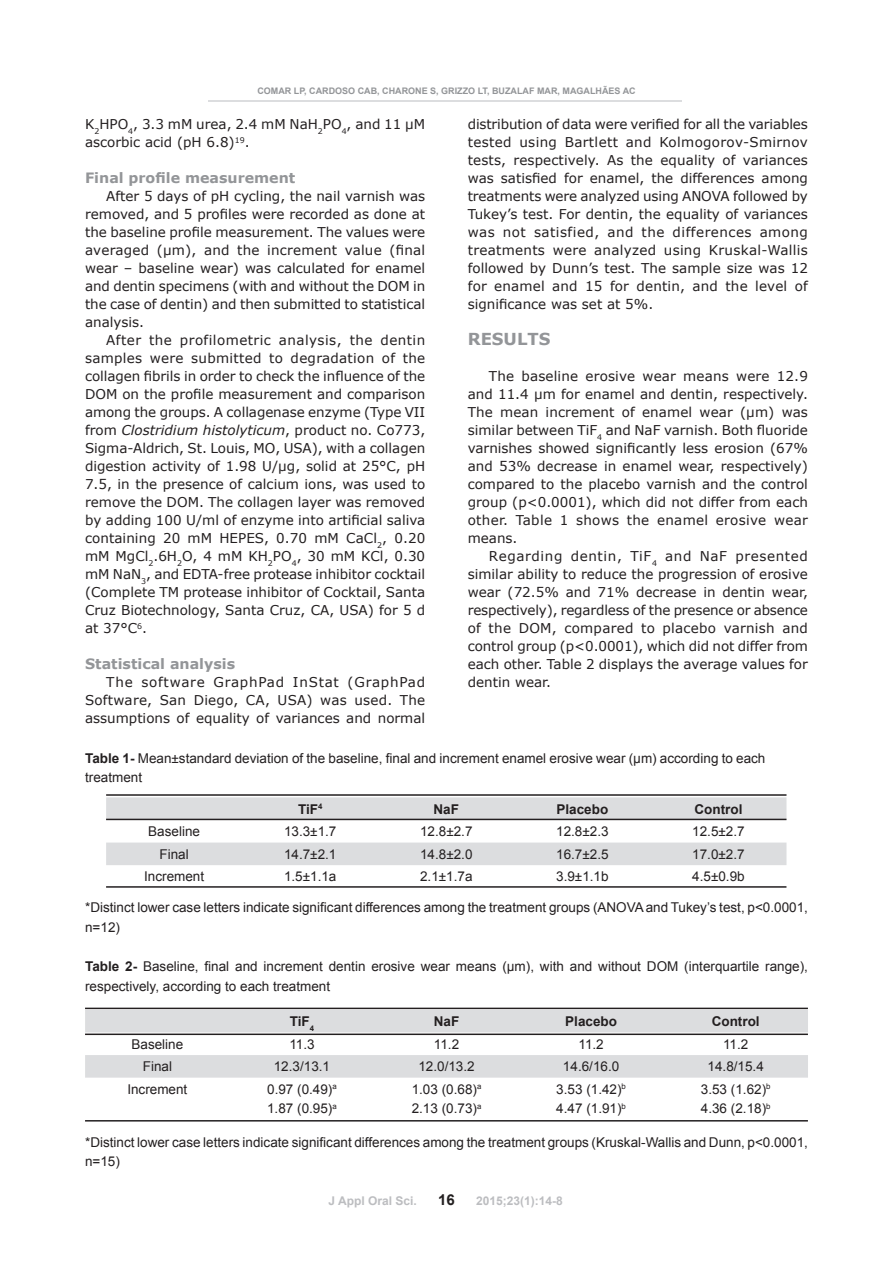
<style>
.page{position:relative;width:893px;height:1263px;background:#fff}
.page>*{position:absolute;margin:0;border:0;box-sizing:border-box;transform-origin:0 0}
.t1{font:700 16.5px "Verdana";color:#939598}
.t2{font:700 15px "Arial";color:#231f20}
.t3{font:700 14.25px "Verdana";color:#939598}
.t4{font:13.5px/18px "Verdana";color:#231f20;text-align:justify}
.t5{font:13.5px/19.5px "Arial";color:#231f20}
.t6{font:700 13.5px "Arial";color:#231f20}
.t7{font:700 12px "Arial";color:#bcbdc0}
.t8{font:700 9px "Arial";color:#939598}
.s1{font-style:italic}
.s2{font-weight:700}
</style>
<div class="page">
<hr style="left:208px;top:100px;width:474px;height:1px;background:#dcdddf">
<svg style="left:106px;top:797px;width:680px;height:68px;fill:#dcdddf"></svg>
<hr style="left:106px;top:794px;width:680px;height:2px;background:#231f20">
<hr style="left:106px;top:819px;width:680px;height:1px;background:#231f20">
<hr style="left:106px;top:886px;width:680px;height:2px;background:#231f20">
<svg style="left:85px;top:1010px;width:723px;height:68px;fill:#dcdddf"></svg>
<hr style="left:85px;top:1008px;width:723px;height:1px;background:#231f20">
<hr style="left:85px;top:1033px;width:723px;height:2px;background:#231f20">
<hr style="left:85px;top:1120px;width:723px;height:1px;background:#231f20">
<p class="t8" style="left:257px;top:85px;width:380px">COMAR LP, CARDOSO CAB, CHARONE S, GRIZZO LT, BUZALAF MAR, MAGALHÃES AC</p>
<p class="t4" style="left:85px;top:115px;width:342px">K<sub>2</sub>HPO<sub>4</sub>, 3.3 mM urea, 2.4 mM NaH<sub>2</sub>PO<sub>4</sub>, and 11 μM ascorbic acid (pH 6.8)<sup>19</sup>.</p>
<p class="t3" style="left:85px;top:168px;width:212px">Final profile measurement</p>
<p class="t4" style="left:85px;top:187px;width:342px;text-indent:21px">After 5 days of pH cycling, the nail varnish was removed, and 5 profiles were recorded as done at the baseline profile measurement. The values were averaged (μm), and the increment value (final wear – baseline wear) was calculated for enamel and dentin specimens (with and without the DOM in the case of dentin) and then submitted to statistical analysis.</p>
<p class="t4" style="left:85px;top:331px;width:342px;text-indent:21px">After the profilometric analysis, the dentin samples were submitted to degradation of the collagen fibrils in order to check the influence of the DOM on the profile measurement and comparison among the groups. A collagenase enzyme (Type VII from <span class="s1">Clostridium histolyticum</span>, product no. Co773, Sigma-Aldrich, St. Louis, MO, USA), with a collagen digestion activity of 1.98 U/µg, solid at 25°C, pH 7.5, in the presence of calcium ions, was used to remove the DOM. The collagen layer was removed by adding 100 U/ml of enzyme into artificial saliva containing 20 mM HEPES, 0.70 mM CaCl<sub>2</sub>, 0.20 mM MgCl<sub>2</sub>.6H<sub>2</sub>O, 4 mM KH<sub>2</sub>PO<sub>4</sub>, 30 mM KCl, 0.30 mM NaN<sub>3</sub>, and EDTA-free protease inhibitor cocktail (Complete TM protease inhibitor of Cocktail, Santa Cruz Biotechnology, Santa Cruz, CA, USA) for 5 d at 37°C<sup>6</sup>.</p>
<p class="t3" style="left:85px;top:654px;width:152px">Statistical analysis</p>
<p class="t4" style="left:85px;top:673px;width:342px;text-indent:21px">The software GraphPad InStat (GraphPad Software, San Diego, CA, USA) was used. The assumptions of equality of variances and normal</p>
<p class="t4" style="left:468px;top:115px;width:342px">distribution of data were verified for all the variables tested using Bartlett and Kolmogorov-Smirnov tests, respectively. As the equality of variances was satisfied for enamel, the differences among treatments were analyzed using ANOVA followed by Tukey’s test. For dentin, the equality of variances was not satisfied, and the differences among treatments were analyzed using Kruskal-Wallis followed by Dunn’s test. The sample size was 12 for enamel and 15 for dentin, and the level of significance was set at 5%.</p>
<p class="t1" style="left:468px;top:328px;width:84px">RESULTS</p>
<p class="t4" style="left:468px;top:367px;width:342px;text-indent:21px">The baseline erosive wear means were 12.9 and 11.4 µm for enamel and dentin, respectively.<br>The mean increment of enamel wear (µm) was similar between TiF<sub>4</sub> and NaF varnish. Both fluoride varnishes showed significantly less erosion (67% and 53% decrease in enamel wear, respectively) compared to the placebo varnish and the control group (p&lt;0.0001), which did not differ from each other. Table 1 shows the enamel erosive wear means.</p>
<p class="t4" style="left:468px;top:547px;width:342px;text-indent:21px">Regarding dentin, TiF<sub>4</sub> and NaF presented similar ability to reduce the progression of erosive wear (72.5% and 71% decrease in dentin wear, respectively), regardless of the presence or absence of the DOM, compared to placebo varnish and control group (p&lt;0.0001), which did not differ from each other. Table 2 displays the average values for dentin wear.</p>
<p class="t5" style="left:85px;top:748px;width:682px"><span class="s2">Table 1-</span> Mean±standard deviation of the baseline, final and increment enamel erosive wear (µm) according to each treatment</p>
<p class="t6" style="left:298px;top:800px;width:26px">TiF<sup>4</sup></p>
<p class="t6" style="left:434px;top:800px;width:27px">NaF</p>
<p class="t6" style="left:556px;top:800px;width:53px">Placebo</p>
<p class="t6" style="left:694px;top:800px;width:49px">Control</p>
<p class="t5" style="left:148px;top:822px;width:53px">Baseline</p>
<p class="t5" style="left:284px;top:822px;width:54px">13.3±1.7</p>
<p class="t5" style="left:420px;top:822px;width:54px">12.8±2.7</p>
<p class="t5" style="left:556px;top:822px;width:54px">12.8±2.3</p>
<p class="t5" style="left:692px;top:822px;width:54px">12.5±2.7</p>
<p class="t5" style="left:160px;top:844px;width:31px">Final</p>
<p class="t5" style="left:284px;top:844px;width:54px">14.7±2.1</p>
<p class="t5" style="left:420px;top:844px;width:54px">14.8±2.0</p>
<p class="t5" style="left:556px;top:844px;width:54px">16.7±2.5</p>
<p class="t5" style="left:692px;top:844px;width:54px">17.0±2.7</p>
<p class="t5" style="left:144px;top:867px;width:62px">Increment</p>
<p class="t5" style="left:284px;top:867px;width:54px">1.5±1.1a</p>
<p class="t5" style="left:420px;top:867px;width:54px">2.1±1.7a</p>
<p class="t5" style="left:556px;top:867px;width:54px">3.9±1.1b</p>
<p class="t5" style="left:692px;top:867px;width:54px">4.5±0.9b</p>
<p class="t5" style="left:85px;top:898px;width:724px">*Distinct lower case letters indicate significant differences among the treatment groups (ANOVA and Tukey’s test, p&lt;0.0001, n=12)</p>
<p class="t5" style="left:85px;top:957px;width:724px"><span class="s2">Table 2-</span> Baseline, final and increment dentin erosive wear means (µm), with and without DOM (interquartile range), respectively, according to each treatment</p>
<p class="t6" style="left:290px;top:1012px;width:26px">TiF<sub>4</sub></p>
<p class="t6" style="left:434px;top:1012px;width:27px">NaF</p>
<p class="t6" style="left:565px;top:1012px;width:53px">Placebo</p>
<p class="t6" style="left:712px;top:1012px;width:49px">Control</p>
<p class="t5" style="left:131px;top:1034px;width:53px">Baseline</p>
<p class="t5" style="left:289px;top:1034px;width:27px">11.3</p>
<p class="t5" style="left:434px;top:1034px;width:27px">11.2</p>
<p class="t5" style="left:578px;top:1034px;width:27px">11.2</p>
<p class="t5" style="left:723px;top:1034px;width:27px">11.2</p>
<p class="t5" style="left:143px;top:1057px;width:31px">Final</p>
<p class="t5" style="left:274px;top:1057px;width:58px">12.3/13.1</p>
<p class="t5" style="left:418px;top:1057px;width:58px">12.0/13.2</p>
<p class="t5" style="left:563px;top:1057px;width:58px">14.6/16.0</p>
<p class="t5" style="left:708px;top:1057px;width:58px">14.8/15.4</p>
<p class="t5" style="left:127px;top:1079px;width:62px">Increment</p>
<p class="t5" style="left:267px;top:1079px;width:71px">0.97 (0.49)<sup>a<br></sup>1.87 (0.95)<sup>a</sup></p>
<p class="t5" style="left:412px;top:1079px;width:71px">1.03 (0.68)<sup>a<br></sup>2.13 (0.73)<sup>a</sup></p>
<p class="t5" style="left:556px;top:1079px;width:71px">3.53 (1.42)<sup>b<br></sup>4.47 (1.91)<sup>b</sup></p>
<p class="t5" style="left:701px;top:1079px;width:71px">3.53 (1.62)<sup>b<br></sup>4.36 (2.18)<sup>b</sup></p>
<p class="t5" style="left:85px;top:1132px;width:724px">*Distinct lower case letters indicate significant differences among the treatment groups (Kruskal-Wallis and Dunn, p&lt;0.0001, n=15)</p>
<p class="t7" style="left:328px;top:1193px;width:90px">J Appl Oral Sci.</p>
<p class="t2" style="left:438px;top:1190px;width:18px">16</p>
<p class="t7" style="left:476px;top:1193px;width:88px">2015;23(1):14-8</p>
</div>
